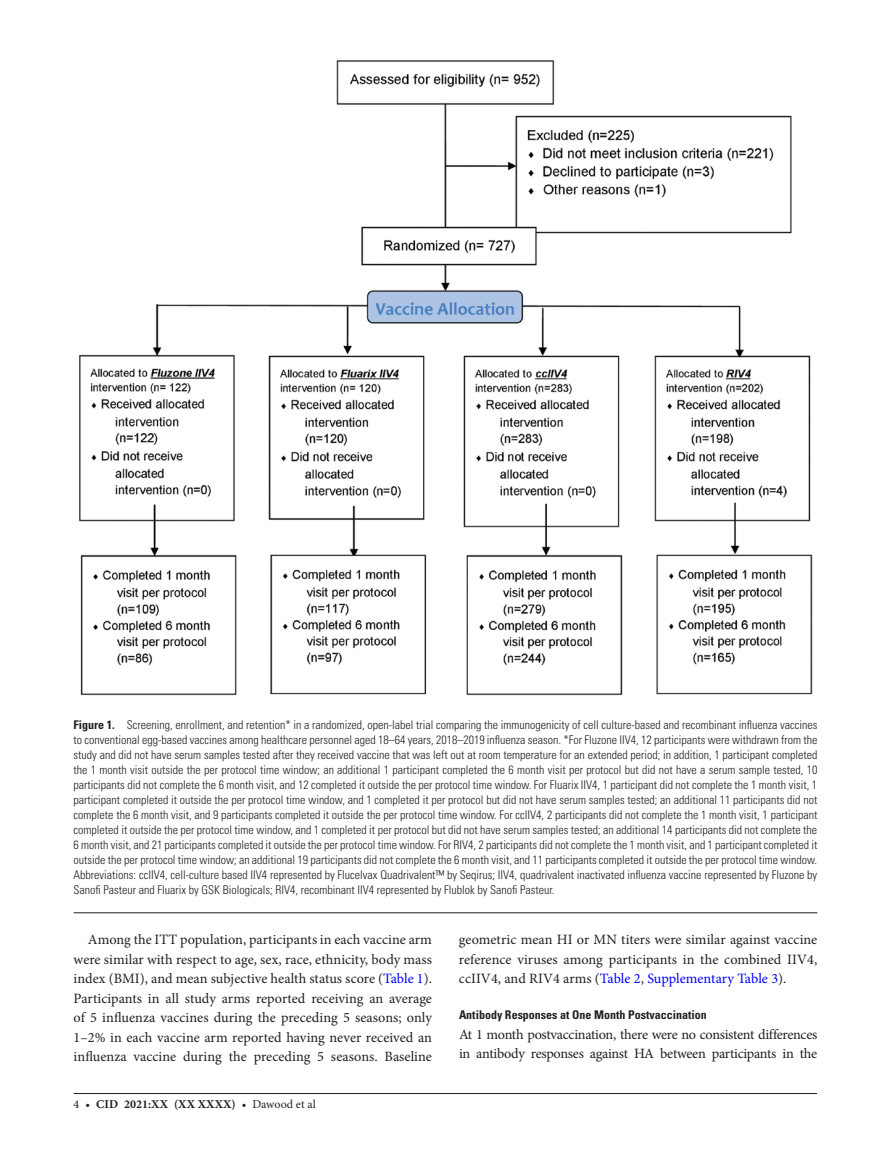
<style>
.page{position:relative;width:891px;height:1174px;background:#fff}
.page>*{position:absolute;margin:0;border:0;box-sizing:border-box;transform-origin:0 0}
.t1{font:14.25px/19.5px "Minion Pro";letter-spacing:-.01em;color:#231f20;text-align:justify}
.t2{font:300 condensed 12px/15px "Univers LT Std";color:#231f20;text-align:justify}
.t3{font:700 condensed 12px "Univers LT Std";color:#231f20}
.t4{font:700 12px "Minion Pro";letter-spacing:.01em;color:#231f20}
.s1{font-weight:700}
.s2{color:#00f}
.s3{font-weight:400}
</style>
<div class="page">
<hr style="left:74px;top:1093px;width:743px;height:1px;background:#231f20">
<hr style="left:74px;top:912px;width:743px;height:1px;background:#231f20">
<img style="left:79px;top:60px;width:734px;height:636px">
<p class="t2" style="left:74px;top:718px;width:745px"><span class="s1">Figure 1.</span> Screening, enrollment, and retention* in a randomized, open-label trial comparing the immunogenicity of cell culture-based and recombinant influenza vaccines to conventional egg-based vaccines among healthcare personnel aged 18–64 years, 2018–2019 influenza season. *For Fluzone IIV4, 12 participants were withdrawn from the study and did not have serum samples tested after they received vaccine that was left out at room temperature for an extended period; in addition, 1 participant completed the 1 month visit outside the per protocol time window; an additional 1 participant completed the 6 month visit per protocol but did not have a serum sample tested, 10 participants did not complete the 6 month visit, and 12 completed it outside the per protocol time window. For Fluarix IIV4, 1 participant did not complete the 1 month visit, 1 participant completed it outside the per protocol time window, and 1 completed it per protocol but did not have serum samples tested; an additional 11 participants did not complete the 6 month visit, and 9 participants completed it outside the per protocol time window. For ccIIV4, 2 participants did not complete the 1 month visit, 1 participant completed it outside the per protocol time window, and 1 completed it per protocol but did not have serum samples tested; an additional 14 participants did not complete the 6 month visit, and 21 participants completed it outside the per protocol time window. For RIV4, 2 participants did not complete the 1 month visit, and 1 participant completed it outside the per protocol time window; an additional 19 participants did not complete the 6 month visit, and 11 participants completed it outside the per protocol time window.<br>Abbreviations: ccIIV4, cell-culture based IIV4 represented by Flucelvax Quadrivalent™ by Seqirus; IIV4, quadrivalent inactivated influenza vaccine represented by Fluzone by Sanofi Pasteur and Fluarix by GSK Biologicals; RIV4, recombinant IIV4 represented by Flublok by Sanofi Pasteur.</p>
<p class="t1" style="left:74px;top:930px;width:360px;text-indent:14px">Among the ITT population, participants in each vaccine arm were similar with respect to age, sex, race, ethnicity, body mass index (BMI), and mean subjective health status score (<span class="s2">Table 1</span>).<br>Participants in all study arms reported receiving an average of 5 influenza vaccines during the preceding 5 seasons; only 1–2% in each vaccine arm reported having never received an influenza vaccine during the preceding 5 seasons. Baseline</p>
<p class="t1" style="left:459px;top:930px;width:360px">geometric mean HI or MN titers were similar against vaccine reference viruses among participants in the combined IIV4, ccIIV4, and RIV4 arms (<span class="s2">Table 2</span>, <span class="s2">Supplementary Table 3</span>).</p>
<p class="t3" style="left:459px;top:1008px;width:249px">Antibody Responses at One Month Postvaccination</p>
<p class="t1" style="left:459px;top:1025px;width:360px">At 1 month postvaccination, there were no consistent differences in antibody responses against HA between participants in the</p>
<p class="t4" style="left:74px;top:1095px;width:244px"><span class="s3">4 •</span> cid 2021:XX (XX XXXX) <span class="s3">• Dawood et al</span></p>
</div>
